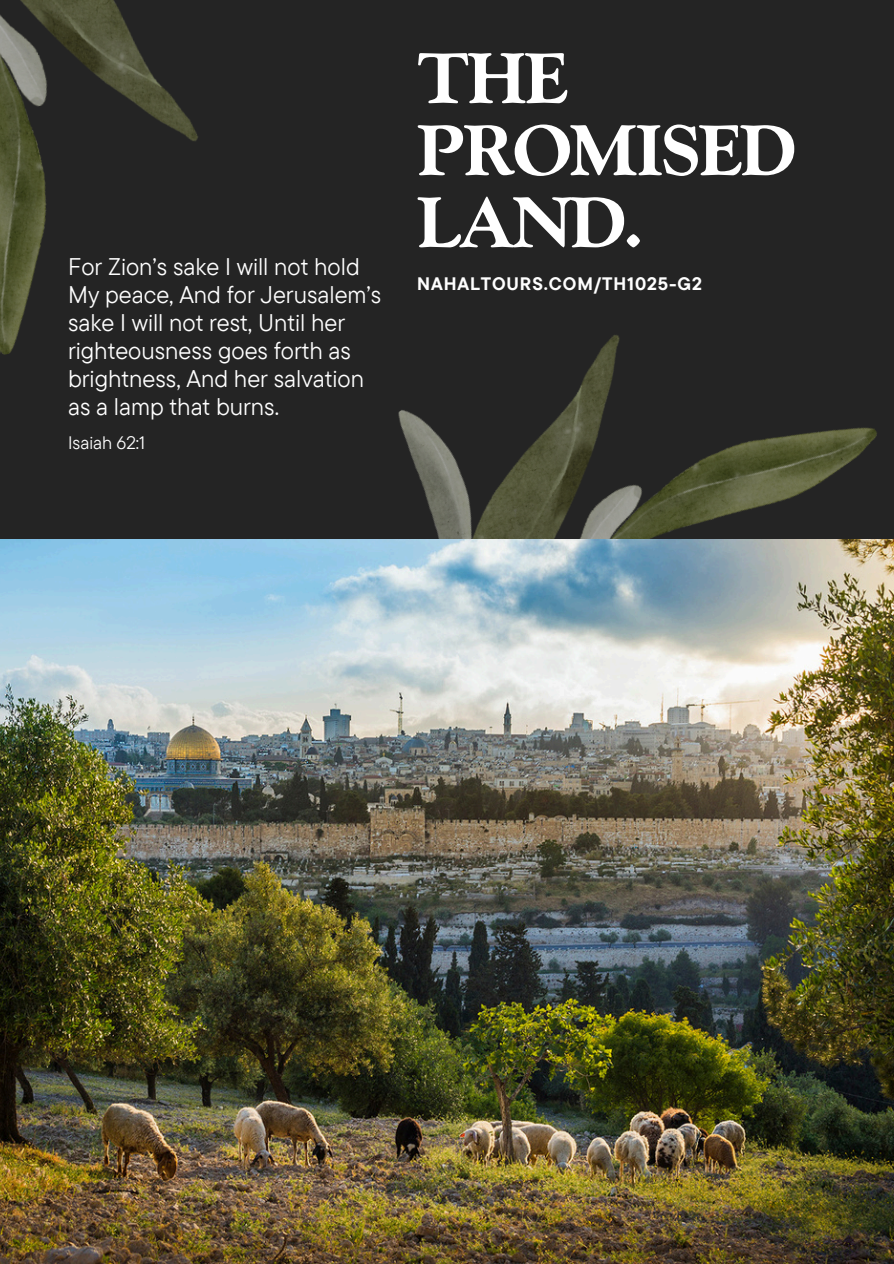
<style>
.page{position:relative;width:894px;height:1264px;background:#fff}
.page>*{position:absolute;margin:0;border:0;box-sizing:border-box;transform-origin:0 0}
.t1{font:800 72px/72px "Goudy Std";letter-spacing:-.035em;color:#fff}
.t2{font:24px/28.2px "TT Commons Pro";color:#fff}
.t3{font:700 18px "TT Commons Pro";letter-spacing:.05em;color:#fff}
.t4{font:18px "TT Commons Pro";color:#fff}
</style>
<div class="page">
<div style="left:0;top:0;width:893px;height:1263px;background:#242424"></div>
<img style="left:0;top:335px;width:893px;height:205px">
<img style="left:0;top:540px;width:893px;height:723px">
<img style="left:0;top:0;width:293px;height:432px">
<p class="t2" style="left:68px;top:251px;width:315px">For Zion’s sake I will not hold<br>My peace, And for Jerusalem’s sake I will not rest, Until her righteousness goes forth as brightness, And her salvation as a lamp that burns.</p>
<h1 class="t4" style="left:68px;top:430px;width:78px">Isaiah 62:1</h1>
<h3 class="t1" style="left:417px;top:49px;width:380px">THE<br>PROMISED<br>LAND.</h3>
<h2 class="t3" style="left:417px;top:272px;width:286px">NAHALTOURS.COM/TH1025-G2</h2>
</div>
